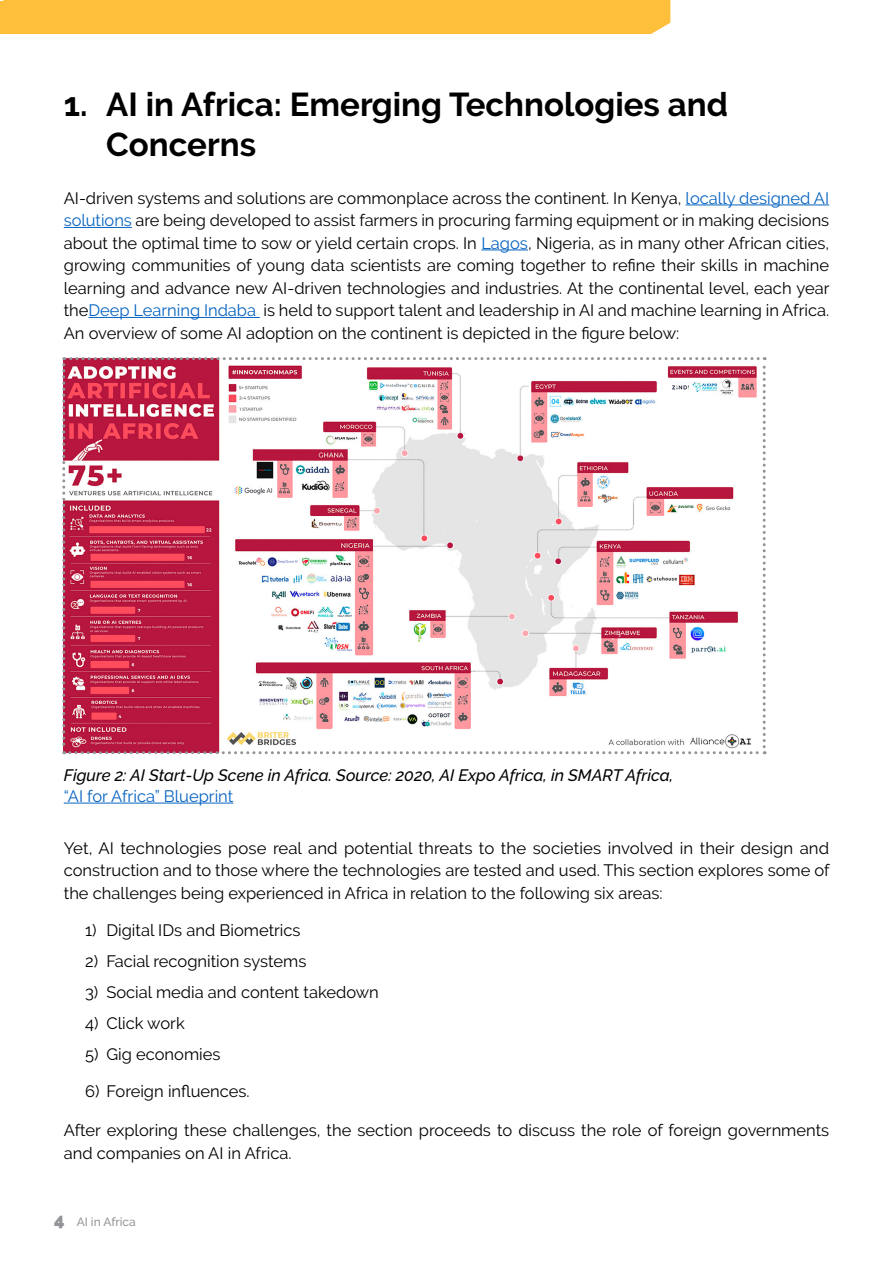
<style>
.page{position:relative;width:893px;height:1263px;background:#fff}
.page>*{position:absolute;margin:0;border:0;box-sizing:border-box;transform-origin:0 0}
.t1{font:700 33px/39.6px "Raleway";color:#000}
.t2{font:16.5px/22.5px "Raleway";color:#000;text-align:justify}
.t3{font:italic 500 16.5px "Raleway";color:#000}
.t4{font:16.5px "Raleway";color:#0563c1}
.t5{font:500 12px "Raleway";color:#939598}
.s1{color:#0563c1}
.s2{font-weight:900;font-size:18px}
</style>
<div class="page">
<div style="left:3px;top:0;width:667px;height:34px;background:#febf3b"></div>
<div style="left:0;top:1px;width:22px;height:33px;background:#febf3b"></div>
<hr style="left:686px;top:204px;width:143px;height:1px;background:#0563c1">
<hr style="left:64px;top:227px;width:68px;height:1px;background:#0563c1">
<hr style="left:481px;top:249px;width:47px;height:1px;background:#0563c1">
<hr style="left:88px;top:317px;width:172px;height:1px;background:#0563c1">
<hr style="left:64px;top:803px;width:169px;height:1px;background:#0563c1">
<svg style="left:62px;top:357px;width:704px;height:397px"></svg>
<h1 class="t1" style="left:106px;top:85px;width:623px;text-indent:-43px">1. AI in Africa: Emerging Technologies and<br>Concerns</h1>
<p class="t2" style="left:64px;top:187px;width:767px">AI-driven systems and solutions are commonplace across the continent. In Kenya, <span class="s1">locally designed AI solutions</span> are being developed to assist farmers in procuring farming equipment or in making decisions about the optimal time to sow or yield certain crops. In <span class="s1">Lagos</span>, Nigeria, as in many other African cities, growing communities of young data scientists are coming together to refine their skills in machine learning and advance new AI-driven technologies and industries. At the continental level, each year the<span class="s1">Deep Learning Indaba</span> is held to support talent and leadership in AI and machine learning in Africa.<br>An overview of some AI adoption on the continent is depicted in the figure below:</p>
<p class="t3" style="left:64px;top:765px;width:611px">Figure 2: AI Start-Up Scene in Africa. Source: 2020, AI Expo Africa, in SMART Africa,</p>
<p class="t4" style="left:64px;top:786px;width:171px">“AI for Africa” Blueprint</p>
<p class="t2" style="left:64px;top:837px;width:767px">Yet, AI technologies pose real and potential threats to the societies involved in their design and construction and to those where the technologies are tested and used. This section explores some of the challenges being experienced in Africa in relation to the following six areas:</p>
<p class="t2" style="left:85px;top:919px;width:217px">1) Digital IDs and Biometrics</p>
<p class="t2" style="left:85px;top:950px;width:223px">2) Facial recognition systems</p>
<p class="t2" style="left:85px;top:981px;width:295px">3) Social media and content takedown</p>
<p class="t2" style="left:85px;top:1012px;width:101px">4) Click work</p>
<p class="t2" style="left:85px;top:1043px;width:137px">5) Gig economies</p>
<p class="t2" style="left:85px;top:1080px;width:166px">6) Foreign influences.</p>
<p class="t2" style="left:64px;top:1119px;width:767px">After exploring these challenges, the section proceeds to discuss the role of foreign governments and companies on AI in Africa.</p>
<p class="t5" style="left:54px;top:1215px;width:83px"><span class="s2">4</span> AI in Africa</p>
</div>
